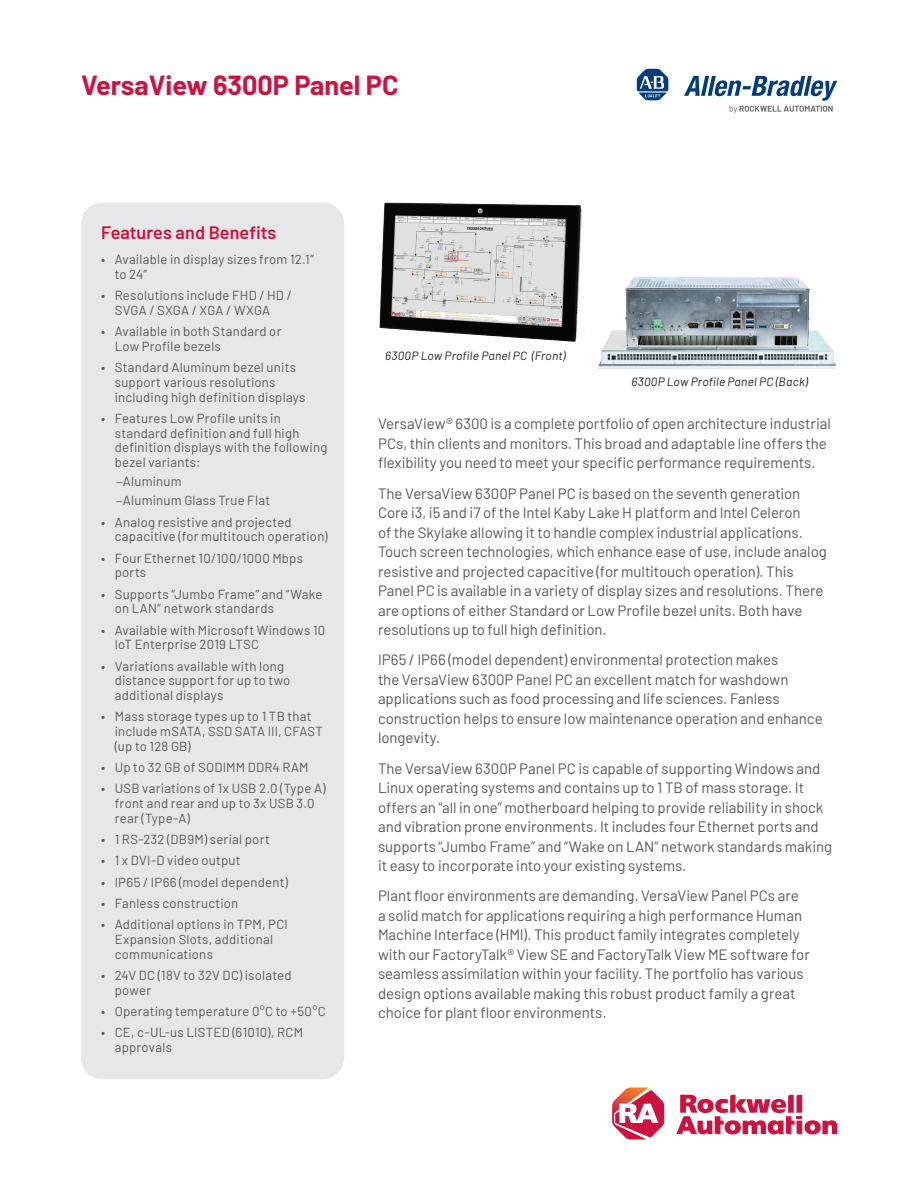
<style>
.page{position:relative;width:918px;height:1188px;background:#fff}
.page>*{position:absolute;margin:0;border:0;box-sizing:border-box;transform-origin:0 0}
.t1{font:700 27px "Barlow";color:#cd123d}
.t2{font:600 18px "Barlow";color:#cd123d}
.t3{font:15px/19.5px "Barlow";letter-spacing:-.005em;color:#57585a}
.t4{font:13.2px/14.5px "Barlow";letter-spacing:.015em;color:#57585a}
.t5{font:italic 12px "Barlow";letter-spacing:.02em;color:#231f20}
.s1{font-family:"Myriad Pro"}
</style>
<div class="page">
<div style="left:81px;top:202px;width:263px;height:877px;background:#e6e7e9;border-radius:22px"></div>
<img style="left:379px;top:202px;width:203px;height:140px">
<img style="left:598px;top:277px;width:239px;height:92px">
<svg style="left:676px;top:1095px;width:161px;height:39px"></svg>
<svg style="left:612px;top:1088px;width:52px;height:52px"></svg>
<svg style="left:637px;top:69px;width:31px;height:31px"></svg>
<svg style="left:684px;top:76px;width:153px;height:37px"></svg>
<h1 class="t1" style="left:81px;top:65px;width:319px">VersaView 6300P Panel PC</h1>
<p class="t2" style="left:101px;top:219px;width:177px">Features and Benefits</p>
<p class="t4" style="left:115px;top:251px;width:201px;text-indent:-14px">• Available in display sizes from 12.1” to 24”</p>
<p class="t4" style="left:115px;top:287px;width:179px;text-indent:-14px">• Resolutions include FHD / HD /<br>SVGA / SXGA / XGA / WXGA</p>
<p class="t4" style="left:115px;top:323px;width:168px;text-indent:-14px">• Available in both Standard or<br>Low Profile bezels</p>
<p class="t4" style="left:115px;top:359px;width:192px;text-indent:-14px">• Standard Aluminum bezel units support various resolutions including high definition displays</p>
<p class="t4" style="left:115px;top:410px;width:214px;text-indent:-14px">• Features Low Profile units in standard definition and full high definition displays with the following bezel variants:</p>
<p class="t4" style="left:116px;top:471px;width:156px;line-height:19.2px"><span class="s1">–</span>Aluminum<br><span class="s1">–</span>Aluminum Glass True Flat</p>
<p class="t4" style="left:115px;top:514px;width:214px;text-indent:-14px">• Analog resistive and projected capacitive (for multitouch operation)</p>
<p class="t4" style="left:115px;top:550px;width:190px;text-indent:-14px">• Four Ethernet 10/100/1000 Mbps ports</p>
<p class="t4" style="left:115px;top:586px;width:209px;text-indent:-14px">• Supports “Jumbo Frame” and “Wake on LAN” network standards</p>
<p class="t4" style="left:115px;top:622px;width:212px;text-indent:-14px">• Available with Microsoft Windows 10<br>IoT Enterprise 2019 LTSC</p>
<p class="t4" style="left:115px;top:658px;width:177px;text-indent:-14px">• Variations available with long distance support for up to two additional displays</p>
<p class="t4" style="left:115px;top:708px;width:210px;text-indent:-14px">• Mass storage types up to 1 TB that include mSATA, SSD SATA III, CFAST (up to 128 GB)</p>
<p class="t4" style="left:101px;top:759px;width:209px">• Up to 32 GB of SODIMM DDR4 RAM</p>
<p class="t4" style="left:115px;top:780px;width:212px;text-indent:-14px">• USB variations of 1x USB 2.0 (Type A) front and rear and up to 3x USB 3.0 rear (Type-A)</p>
<p class="t4" style="left:101px;top:831px;width:170px">• 1 RS-232 (DB9M) serial port</p>
<p class="t4" style="left:101px;top:852px;width:141px">• 1 x DVI-D video output</p>
<p class="t4" style="left:101px;top:874px;width:188px">• IP65 / IP66 (model dependent)</p>
<p class="t4" style="left:101px;top:895px;width:139px">• Fanless construction</p>
<p class="t4" style="left:115px;top:916px;width:175px;text-indent:-14px">• Additional options in TPM, PCI<br>Expansion Slots, additional communications</p>
<p class="t4" style="left:115px;top:967px;width:178px;text-indent:-14px">• 24V DC (18V to 32V DC) isolated power</p>
<p class="t4" style="left:101px;top:1003px;width:226px">• Operating temperature 0°C to +50°C</p>
<p class="t4" style="left:115px;top:1024px;width:190px;text-indent:-14px">• CE, c-UL-us LISTED (61010), RCM approvals</p>
<p class="t5" style="left:385px;top:347px;width:182px">6300P Low Profile Panel PC (Front)</p>
<p class="t5" style="left:632px;top:373px;width:178px">6300P Low Profile Panel PC (Back)</p>
<p class="t3" style="left:378px;top:413px;width:454px">VersaView® 6300 is a complete portfolio of open architecture industrial<br>PCs, thin clients and monitors. This broad and adaptable line offers the flexibility you need to meet your specific performance requirements.</p>
<p class="t3" style="left:378px;top:482px;width:450px">The VersaView 6300P Panel PC is based on the seventh generation Core i3, i5 and i7 of the Intel Kaby Lake H platform and Intel Celeron<br>of the Skylake allowing it to handle complex industrial applications.<br>Touch screen technologies, which enhance ease of use, include analog resistive and projected capacitive (for multitouch operation). This Panel PC is available in a variety of display sizes and resolutions. There are options of either Standard or Low Profile bezel units. Both have resolutions up to full high definition.</p>
<p class="t3" style="left:378px;top:649px;width:446px">IP65 / IP66 (model dependent) environmental protection makes<br>the VersaView 6300P Panel PC an excellent match for washdown applications such as food processing and life sciences. Fanless construction helps to ensure low maintenance operation and enhance longevity.</p>
<p class="t3" style="left:378px;top:757px;width:456px">The VersaView 6300P Panel PC is capable of supporting Windows and Linux operating systems and contains up to 1 TB of mass storage. It offers an “all in one” motherboard helping to provide reliability in shock and vibration prone environments. It includes four Ethernet ports and supports “Jumbo Frame” and “Wake on LAN” network standards making it easy to incorporate into your existing systems.</p>
<p class="t3" style="left:378px;top:885px;width:433px">Plant floor environments are demanding. VersaView Panel PCs are a solid match for applications requiring a high performance Human Machine Interface (HMI). This product family integrates completely with our FactoryTalk® View SE and FactoryTalk View ME software for seamless assimilation within your facility. The portfolio has various design options available making this robust product family a great choice for plant floor environments.</p>
</div>
